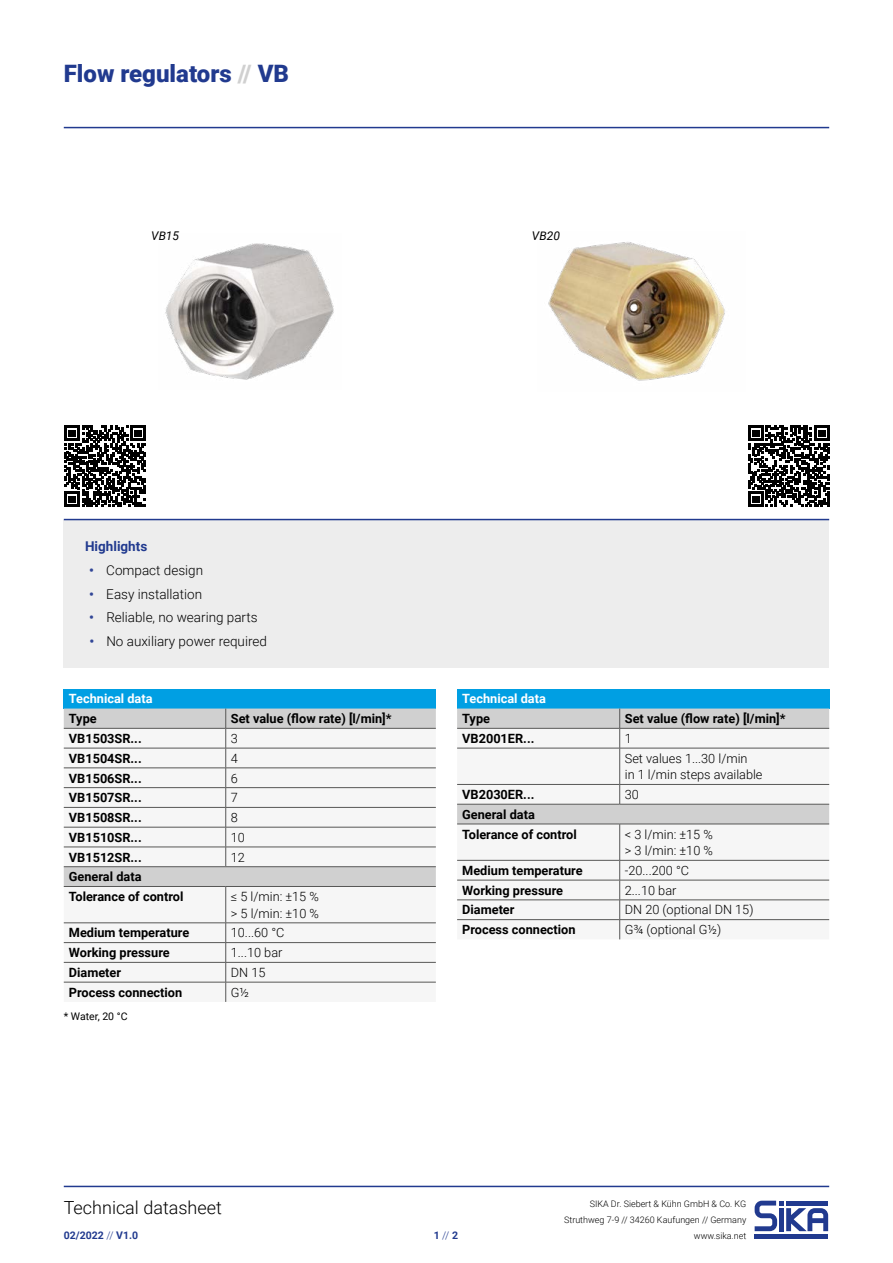
<style>
.page{position:relative;width:893px;height:1263px;background:#fff}
.page>*{position:absolute;margin:0;border:0;box-sizing:border-box;transform-origin:0 0}
.t1{font:900 24px "Roboto";color:#213a8f}
.t2{font:300 18px "Roboto";color:#000}
.t3{font:300 13.5px "Roboto";color:#000}
.t4{font:700 13.5px "Roboto";color:#213a8f}
.t5{font:700 12.75px/19.8px "Roboto";color:#000}
.t6{font:300 12.75px/16.5px "Roboto";color:#000}
.t7{font:700 12.75px "Roboto";color:#fff}
.t8{font:italic 12px "Roboto";color:#000}
.t9{font:700 10.5px "Roboto";color:#213a8f}
.t10{font:10.5px "Roboto";color:#000}
.t11{font:300 9px/15.8px "Roboto";color:#000;text-align:right}
.s1{color:#d0d0d0}
.s2{font-weight:700;color:#314697}
.s3{font-weight:300}
</style>
<div class="page">
<svg style="left:754px;top:1200px;width:75px;height:39px"></svg>
<hr style="left:64px;top:1186px;width:765px;height:1px;background:#213a8f">
<div style="left:457px;top:689px;width:372px;height:19px;background:#009fe3"></div>
<div style="left:457px;top:825px;width:372px;height:114px;background:#f6f6f6"></div>
<svg style="left:457px;top:708px;width:372px;height:116px"></svg>
<hr style="left:457px;top:804px;width:163px;height:1px;background:#575756">
<hr style="left:620px;top:804px;width:209px;height:1px;background:#575756">
<hr style="left:457px;top:824px;width:163px;height:1px;background:#575756">
<hr style="left:620px;top:824px;width:209px;height:1px;background:#575756">
<hr style="left:619px;top:824px;width:1px;height:36px;background:#575756">
<hr style="left:457px;top:860px;width:163px;height:1px;background:#575756">
<hr style="left:620px;top:860px;width:209px;height:1px;background:#575756">
<hr style="left:457px;top:880px;width:163px;height:1px;background:#575756">
<hr style="left:620px;top:880px;width:209px;height:1px;background:#575756">
<hr style="left:457px;top:900px;width:163px;height:1px;background:#575756">
<hr style="left:620px;top:900px;width:209px;height:1px;background:#575756">
<hr style="left:457px;top:919px;width:163px;height:1px;background:#575756">
<hr style="left:620px;top:919px;width:209px;height:1px;background:#575756">
<svg style="left:619px;top:860px;width:1px;height:79px"></svg>
<div style="left:64px;top:689px;width:372px;height:19px;background:#009fe3"></div>
<svg style="left:64px;top:708px;width:372px;height:20px;background:#c9cdcf"></svg>
<svg style="left:64px;top:729px;width:372px;height:273px;fill:#f6f6f6"></svg>
<hr style="left:64px;top:728px;width:162px;height:1px;background:#575756">
<hr style="left:226px;top:728px;width:210px;height:1px;background:#575756">
<hr style="left:64px;top:748px;width:162px;height:1px;background:#575756">
<hr style="left:226px;top:748px;width:210px;height:1px;background:#575756">
<hr style="left:64px;top:768px;width:162px;height:1px;background:#575756">
<hr style="left:226px;top:768px;width:210px;height:1px;background:#575756">
<hr style="left:64px;top:787px;width:162px;height:1px;background:#575756">
<hr style="left:226px;top:787px;width:210px;height:1px;background:#575756">
<hr style="left:64px;top:807px;width:162px;height:1px;background:#575756">
<hr style="left:226px;top:807px;width:210px;height:1px;background:#575756">
<hr style="left:64px;top:827px;width:162px;height:1px;background:#575756">
<hr style="left:226px;top:827px;width:210px;height:1px;background:#575756">
<hr style="left:64px;top:847px;width:162px;height:1px;background:#575756">
<hr style="left:226px;top:847px;width:210px;height:1px;background:#575756">
<svg style="left:225px;top:708px;width:1px;height:158px"></svg>
<hr style="left:64px;top:866px;width:162px;height:1px;background:#575756">
<hr style="left:226px;top:866px;width:210px;height:1px;background:#575756">
<hr style="left:64px;top:886px;width:162px;height:1px;background:#575756">
<hr style="left:226px;top:886px;width:210px;height:1px;background:#575756">
<hr style="left:225px;top:887px;width:1px;height:35px;background:#575756">
<hr style="left:64px;top:922px;width:162px;height:1px;background:#575756">
<hr style="left:226px;top:922px;width:210px;height:1px;background:#575756">
<hr style="left:64px;top:942px;width:162px;height:1px;background:#575756">
<hr style="left:226px;top:942px;width:210px;height:1px;background:#575756">
<hr style="left:64px;top:962px;width:162px;height:1px;background:#575756">
<hr style="left:226px;top:962px;width:210px;height:1px;background:#575756">
<hr style="left:64px;top:982px;width:162px;height:1px;background:#575756">
<hr style="left:226px;top:982px;width:210px;height:1px;background:#575756">
<svg style="left:225px;top:923px;width:1px;height:79px"></svg>
<img style="left:165px;top:243px;width:169px;height:137px">
<img style="left:548px;top:242px;width:177px;height:139px">
<div style="left:64px;top:519px;width:765px;height:148px;background:#ededed"></div>
<hr style="left:64px;top:519px;width:765px;height:1px;background:#213a8f">
<hr style="left:64px;top:127px;width:765px;height:1px;background:#213a8f">
<svg style="left:748px;top:425px;width:82px;height:82px"></svg>
<hr style="left:827px;top:491px;width:3px;height:16px;background:#000">
<svg style="left:64px;top:425px;width:82px;height:82px"></svg>
<h1 class="t1" style="left:64px;top:56px;width:227px">Flow regulators <span class="s1">//</span> VB</h1>
<p class="t8" style="left:151px;top:227px;width:29px">VB15</p>
<p class="t8" style="left:532px;top:227px;width:29px">VB20</p>
<p class="t4" style="left:85px;top:537px;width:64px">Highlights</p>
<p class="t3" style="left:89px;top:560px;width:115px"><span class="s2">•</span> Compact design</p>
<p class="t3" style="left:89px;top:584px;width:114px"><span class="s2">•</span> Easy installation</p>
<p class="t3" style="left:89px;top:608px;width:170px"><span class="s2">•</span> Reliable, no wearing parts</p>
<p class="t3" style="left:89px;top:632px;width:179px"><span class="s2">•</span> No auxiliary power required</p>
<p class="t7" style="left:69px;top:690px;width:85px">Technical data</p>
<p class="t5" style="left:69px;top:708px;width:29px">Type</p>
<p class="t5" style="left:231px;top:708px;width:162px">Set value (flow rate) [l/min]*</p>
<p class="t5" style="left:69px;top:728px;width:74px">VB1503SR...</p>
<p class="t6" style="left:231px;top:730px;width:9px">3</p>
<p class="t5" style="left:69px;top:748px;width:74px">VB1504SR...</p>
<p class="t6" style="left:231px;top:749px;width:9px">4</p>
<p class="t5" style="left:69px;top:768px;width:74px">VB1506SR...</p>
<p class="t6" style="left:231px;top:769px;width:9px">6</p>
<p class="t5" style="left:69px;top:787px;width:74px">VB1507SR...</p>
<p class="t6" style="left:231px;top:789px;width:9px">7</p>
<p class="t5" style="left:69px;top:807px;width:74px">VB1508SR...</p>
<p class="t6" style="left:231px;top:809px;width:9px">8</p>
<p class="t5" style="left:69px;top:827px;width:74px">VB1510SR...</p>
<p class="t6" style="left:231px;top:828px;width:16px">10</p>
<p class="t5" style="left:69px;top:847px;width:74px">VB1512SR...</p>
<p class="t6" style="left:231px;top:848px;width:16px">12</p>
<p class="t5" style="left:69px;top:866px;width:116px">General data<br>Tolerance of control</p>
<p class="t6" style="left:231px;top:888px;width:90px">≤ 5 l/min: ±15 % &gt; 5 l/min: ±10 %</p>
<p class="t5" style="left:69px;top:922px;width:122px">Medium temperature</p>
<p class="t6" style="left:231px;top:924px;width:55px">10...60 °C</p>
<p class="t5" style="left:69px;top:942px;width:102px">Working pressure</p>
<p class="t6" style="left:231px;top:944px;width:53px">1...10 bar</p>
<p class="t5" style="left:69px;top:962px;width:54px">Diameter</p>
<p class="t6" style="left:231px;top:964px;width:36px">DN 15</p>
<p class="t5" style="left:69px;top:982px;width:115px">Process connection</p>
<p class="t6" style="left:231px;top:983px;width:20px">G½</p>
<p class="t10" style="left:64px;top:1009px;width:65px">* Water, 20 °C</p>
<p class="t7" style="left:462px;top:690px;width:85px">Technical data</p>
<p class="t5" style="left:462px;top:708px;width:29px">Type</p>
<p class="t5" style="left:625px;top:708px;width:162px">Set value (flow rate) [l/min]*</p>
<p class="t5" style="left:462px;top:728px;width:74px">VB2001ER...</p>
<p class="t6" style="left:625px;top:728px;width:124px;line-height:19.8px">1<br>Set values 1...30 l/min</p>
<p class="t6" style="left:625px;top:766px;width:139px">in 1 l/min steps available</p>
<p class="t5" style="left:462px;top:784px;width:74px">VB2030ER...</p>
<p class="t6" style="left:625px;top:786px;width:16px">30</p>
<p class="t5" style="left:462px;top:804px;width:116px">General data<br>Tolerance of control</p>
<p class="t6" style="left:625px;top:825px;width:90px">&lt; 3 l/min: ±15 % &gt; 3 l/min: ±10 %</p>
<p class="t5" style="left:462px;top:860px;width:122px">Medium temperature</p>
<p class="t6" style="left:625px;top:862px;width:66px">-20...200 °C</p>
<p class="t5" style="left:462px;top:880px;width:102px">Working pressure</p>
<p class="t6" style="left:625px;top:881px;width:53px">2...10 bar</p>
<p class="t5" style="left:462px;top:899px;width:54px">Diameter</p>
<p class="t6" style="left:625px;top:901px;width:130px">DN 20 (optional DN 15)</p>
<p class="t5" style="left:462px;top:919px;width:115px">Process connection</p>
<p class="t6" style="left:625px;top:921px;width:98px">G¾ (optional G½)</p>
<h2 class="t2" style="left:64px;top:1195px;width:160px">Technical datasheet</h2>
<p class="t9" style="left:64px;top:1228px;width:76px">02/2022 <span class="s3">//</span> V1.0</p>
<p class="t9" style="left:434px;top:1228px;width:26px">1 <span class="s3">//</span> 2</p>
<p class="t11" style="left:564px;top:1196px;width:184px">SIKA Dr. Siebert &amp; Kühn GmbH &amp; Co. KG<br>Struthweg 7-9 // 34260 Kaufungen // Germany www.sika.net</p>
</div>
